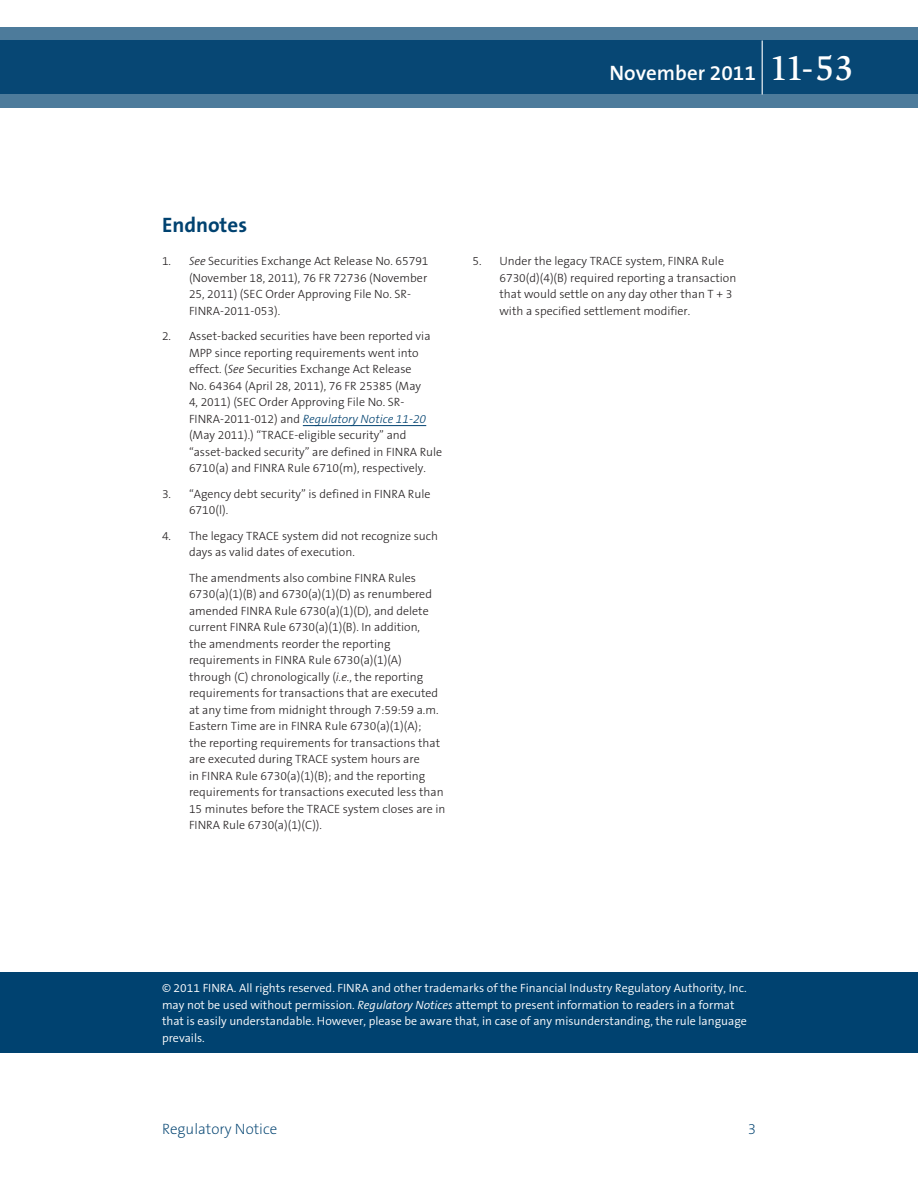
<style>
.page{position:relative;width:918px;height:1188px;background:#fff}
.page>*{position:absolute;margin:0;border:0;box-sizing:border-box;transform-origin:0 0}
.t1{font:600 21px "The Sans B6";color:#fff}
.t2{font:700 21px "The Sans B7";color:#004270}
.t3{font:200 15px "The Sans B2";color:#004270}
.t4{font:300 12px/16.5px "The Sans B3";color:#231f20}
.t5{font:300 12px/16.5px "The Sans B4";color:#fff}
.s1{font-family:"Slimbach LT";font-weight:500;font-size:36px}
.s2{font-style:italic}
.s3{font-style:italic;color:#004270}
</style>
<div class="page">
<div style="left:0;top:972px;width:918px;height:81px;background:#004270"></div>
<svg style="left:0;top:27px;width:918px;height:81px;background:#1e5881"></svg>
<hr style="left:762px;top:40px;width:1px;height:54px;background:#fff">
<hr style="left:303px;top:425px;width:123px;height:1px;background:#004270">
<h1 class="t1" style="left:610px;top:62px;width:246px">November 2011 <span class="s1">11-53</span></h1>
<h1 class="t2" style="left:162px;top:213px;width:87px">Endnotes</h1>
<p class="t4" style="left:189px;top:253px;width:241px;text-indent:-27px">1. <span class="s2">See</span> Securities Exchange Act Release No. 65791 (November 18, 2011), 76 FR 72736 (November 25, 2011) (SEC Order Approving File No. SR-FINRA-2011-053).</p>
<p class="t4" style="left:189px;top:328px;width:255px;text-indent:-27px">2. Asset-backed securities have been reported via MPP since reporting requirements went into effect. (<span class="s2">See</span> Securities Exchange Act Release<br>No. 64364 (April 28, 2011), 76 FR 25385 (May<br>4, 2011) (SEC Order Approving File No. SR-FINRA-2011-012) and <span class="s3">Regulatory Notice 11-20 </span>(May 2011).) “TRACE-eligible security” and “asset-backed security” are defined in FINRA Rule 6710(a) and FINRA Rule 6710(m), respectively.</p>
<p class="t4" style="left:189px;top:486px;width:243px;text-indent:-27px">3. “Agency debt security” is defined in FINRA Rule<br>6710(l).</p>
<p class="t4" style="left:189px;top:528px;width:251px;text-indent:-27px">4. The legacy TRACE system did not recognize such days as valid dates of execution.</p>
<p class="t4" style="left:189px;top:570px;width:258px">The amendments also combine FINRA Rules 6730(a)(1)(B) and 6730(a)(1)(D) as renumbered amended FINRA Rule 6730(a)(1)(D), and delete current FINRA Rule 6730(a)(1)(B). In addition,<br>the amendments reorder the reporting requirements in FINRA Rule 6730(a)(1)(A) through (C) chronologically (<span class="s2">i.e.</span>, the reporting requirements for transactions that are executed at any time from midnight through 7:59:59 a.m.<br>Eastern Time are in FINRA Rule 6730(a)(1)(A);<br>the reporting requirements for transactions that are executed during TRACE system hours are<br>in FINRA Rule 6730(a)(1)(B); and the reporting requirements for transactions executed less than 15 minutes before the TRACE system closes are in FINRA Rule 6730(a)(1)(C)).</p>
<p class="t4" style="left:500px;top:253px;width:238px;text-indent:-27px">5. Under the legacy TRACE system, FINRA Rule 6730(d)(4)(B) required reporting a transaction that would settle on any day other than T + 3 with a specified settlement modifier.</p>
<p class="t5" style="left:162px;top:980px;width:586px">© 2011 FINRA. All rights reserved. FINRA and other trademarks of the Financial Industry Regulatory Authority, Inc. may not be used without permission. <span class="s2">Regulatory Notices</span> attempt to present information to readers in a format that is easily understandable. However, please be aware that, in case of any misunderstanding, the rule language prevails.</p>
<p class="t3" style="left:162px;top:1121px;width:117px">Regulatory Notice</p>
<p class="t3" style="left:748px;top:1121px;width:10px">3</p>
</div>
